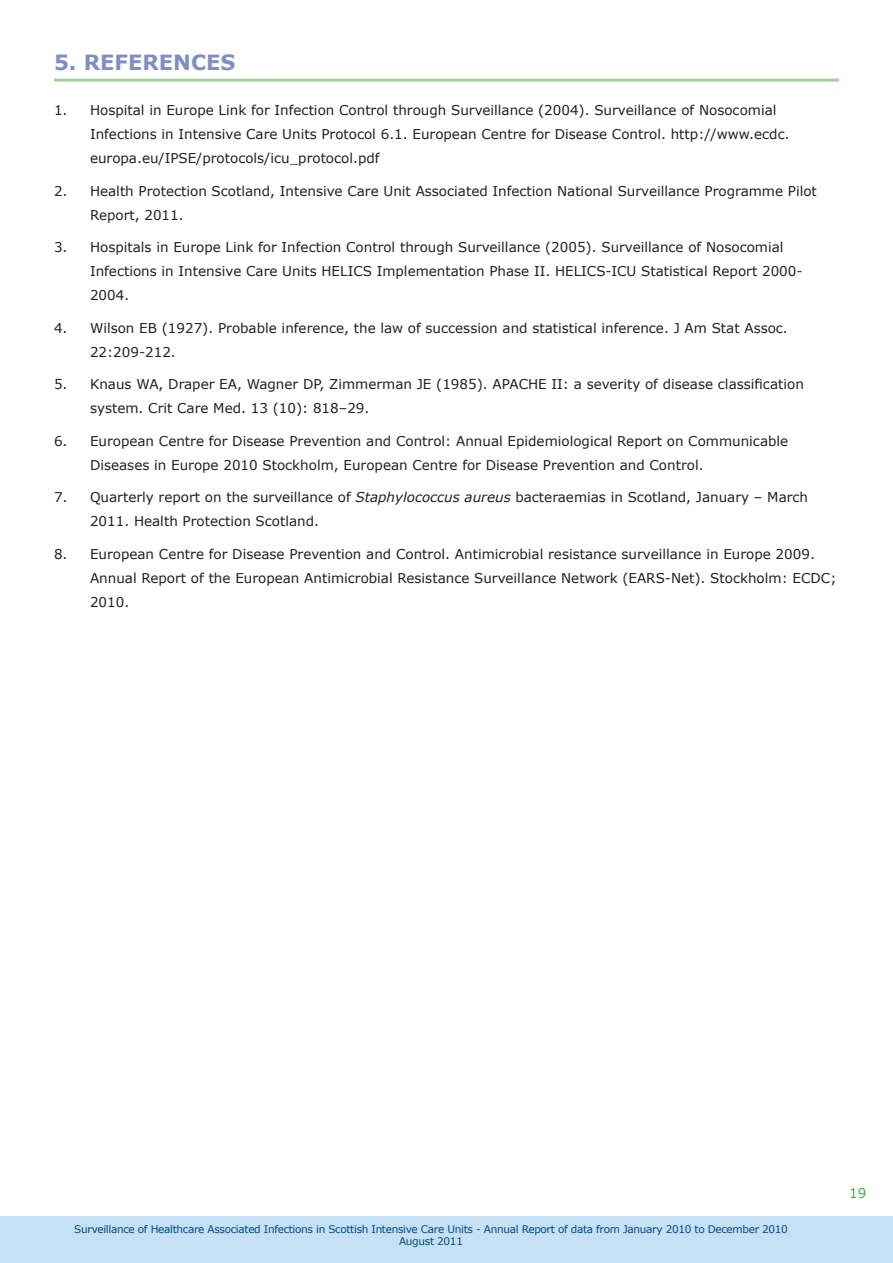
<style>
.page{position:relative;width:893px;height:1263px;background:#fff}
.page>*{position:absolute;margin:0;border:0;box-sizing:border-box;transform-origin:0 0}
.t1{font:700 21px "Verdana";color:#7f8ec4}
.t2{font:13.5px/24px "Verdana";color:#231f20}
.t3{font:13.5px "Verdana";color:#40ae49}
.t4{font:10.5px/12.6px "Verdana";letter-spacing:-.03em;color:#004a8d;text-align:center}
.s1{font-style:italic}
</style>
<div class="page">
<div style="left:0;top:1216px;width:893px;height:47px;background:#c6e0f4"></div>
<hr style="left:54px;top:79px;width:785px;height:3px;background:#a3cf9a">
<h1 class="t1" style="left:54px;top:49px;width:91px">5. REFERENCES</h1>
<p class="t2" style="left:90px;top:98px;width:701px;text-indent:-36px">1. Hospital in Europe Link for Infection Control through Surveillance (2004). Surveillance of Nosocomial<br>Infections in Intensive Care Units Protocol 6.1. European Centre for Disease Control. http://www.ecdc. europa.eu/IPSE/protocols/icu_protocol.pdf</p>
<p class="t2" style="left:90px;top:178px;width:728px;text-indent:-36px">2. Health Protection Scotland, Intensive Care Unit Associated Infection National Surveillance Programme Pilot<br>Report, 2011.</p>
<p class="t2" style="left:90px;top:235px;width:714px;text-indent:-36px">3. Hospitals in Europe Link for Infection Control through Surveillance (2005). Surveillance of Nosocomial<br>Infections in Intensive Care Units HELICS Implementation Phase II. HELICS-ICU Statistical Report 2000-<br>2004.</p>
<p class="t2" style="left:90px;top:316px;width:699px;text-indent:-36px">4. Wilson EB (1927). Probable inference, the law of succession and statistical inference. J Am Stat Assoc.<br>22:209-212.</p>
<p class="t2" style="left:90px;top:372px;width:715px;text-indent:-36px">5. Knaus WA, Draper EA, Wagner DP, Zimmerman JE (1985). APACHE II: a severity of disease classification system. Crit Care Med. 13 (10): 818–29.</p>
<p class="t2" style="left:90px;top:429px;width:700px;text-indent:-36px">6. European Centre for Disease Prevention and Control: Annual Epidemiological Report on Communicable<br>Diseases in Europe 2010 Stockholm, European Centre for Disease Prevention and Control.</p>
<p class="t2" style="left:90px;top:485px;width:720px;text-indent:-36px">7. Quarterly report on the surveillance of <span class="s1">Staphylococcus aureus</span> bacteraemias in Scotland, January – March<br>2011. Health Protection Scotland.</p>
<p class="t2" style="left:90px;top:542px;width:748px;text-indent:-36px">8. European Centre for Disease Prevention and Control. Antimicrobial resistance surveillance in Europe 2009.<br>Annual Report of the European Antimicrobial Resistance Surveillance Network (EARS-Net). Stockholm: ECDC;<br>2010.</p>
<p class="t4" style="left:74px;top:1222px;width:715px">Surveillance of Healthcare Associated Infections in Scottish Intensive Care Units - Annual Report of data from January 2010 to December 2010<br>August 2011</p>
<p class="t3" style="left:849px;top:1184px;width:19px">19</p>
</div>
